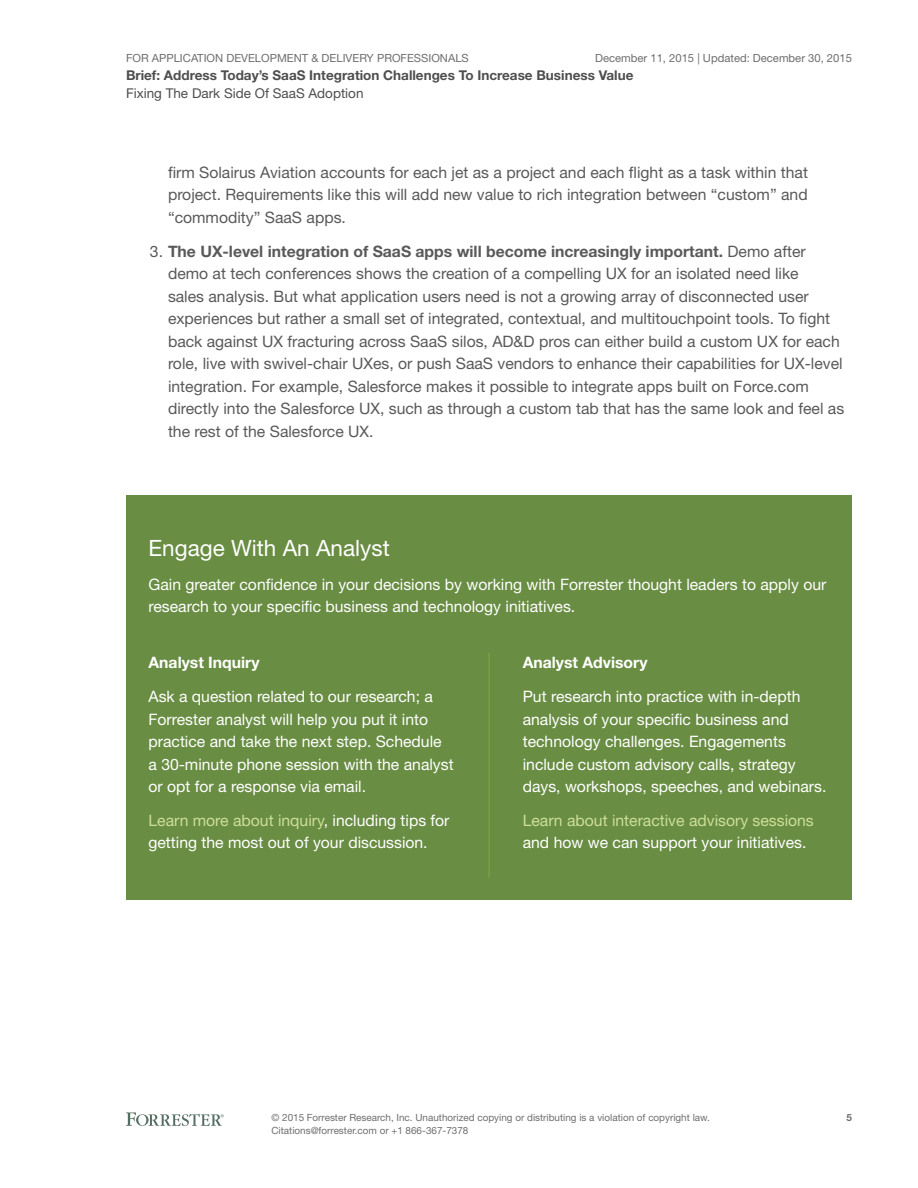
<style>
.page{position:relative;width:918px;height:1188px;background:#fff}
.page>*{position:absolute;margin:0;border:0;box-sizing:border-box;transform-origin:0 0}
.t1{font:22.5px "Helvetica Neue LT Std";color:#fff}
.t2{font:15.75px/22.5px "Helvetica Neue LT Std";color:#59595b;text-align:justify}
.t3{font:15.75px/22.5px "Helvetica Neue LT Std";color:#fff}
.t4{font:15.75px "Helvetica Neue LT Std";color:#cddf96}
.t5{font:700 15.75px "Helvetica Neue LT Std";color:#fff}
.t6{font:700 13.5px "Helvetica Neue LT Std";color:#4e4e50}
.t7{font:13.5px "Helvetica Neue LT Std";color:#4e4e50}
.t8{font:11.25px "Helvetica Neue LT Std";color:#6d6e70}
.t9{font:9.9px/12.8px "Helvetica Neue LT Std";color:#6d6e70}
.t10{font:700 9.9px "Helvetica Neue LT Std";color:#6d6e70}
.s1{font-weight:700}
.s2{color:#cddf96}
</style>
<div class="page">
<svg style="left:126px;top:1112px;width:98px;height:14px"></svg>
<div style="left:126px;top:495px;width:726px;height:405px;background:#698d43"></div>
<hr style="left:488px;top:653px;width:2px;height:225px;background:#73a145">
<p class="t8" style="left:595px;top:51px;width:258px">December 11, 2015 | Updated: December 30, 2015</p>
<p class="t8" style="left:126px;top:51px;width:344px">For Application Development &amp; Delivery Professionals</p>
<p class="t6" style="left:126px;top:67px;width:509px">Brief: Address Today’s SaaS Integration Challenges To Increase Business Value</p>
<p class="t7" style="left:126px;top:85px;width:239px">Fixing The Dark Side Of SaaS Adoption</p>
<p class="t2" style="left:168px;top:161px;width:642px">firm Solairus Aviation accounts for each jet as a project and each flight as a task within that project. Requirements like this will add new value to rich integration between “custom” and “commodity” SaaS apps.</p>
<p class="t2" style="left:168px;top:239px;width:678px;text-align:left;text-indent:-18px">3. <span class="s1">The UX-level integration of SaaS apps will become increasingly important.</span> Demo after demo at tech conferences shows the creation of a compelling UX for an isolated need like<br>sales analysis. But what application users need is not a growing array of disconnected user experiences but rather a small set of integrated, contextual, and multitouchpoint tools. To fight back against UX fracturing across SaaS silos, AD&amp;D pros can either build a custom UX for each role, live with swivel-chair UXes, or push SaaS vendors to enhance their capabilities for UX-level integration. For example, Salesforce makes it possible to integrate apps built on Force.com directly into the Salesforce UX, such as through a custom tab that has the same look and feel as the rest of the Salesforce UX.</p>
<h1 class="t1" style="left:148px;top:535px;width:243px">Engage With An Analyst</h1>
<p class="t3" style="left:148px;top:573px;width:679px">Gain greater confidence in your decisions by working with Forrester thought leaders to apply our research to your specific business and technology initiatives.</p>
<p class="t5" style="left:148px;top:653px;width:113px">Analyst Inquiry</p>
<p class="t3" style="left:148px;top:685px;width:307px">Ask a question related to our research; a Forrester analyst will help you put it into practice and take the next step. Schedule a 30-minute phone session with the analyst or opt for a response via email.</p>
<p class="t3" style="left:148px;top:808px;width:303px"><span class="s2">Learn more about inquiry</span>, including tips for getting the most out of your discussion.</p>
<p class="t5" style="left:523px;top:653px;width:126px">Analyst Advisory</p>
<p class="t3" style="left:523px;top:685px;width:305px">Put research into practice with in-depth analysis of your specific business and technology challenges. Engagements include custom advisory calls, strategy days, workshops, speeches, and webinars.</p>
<p class="t4" style="left:523px;top:811px;width:293px">Learn about interactive advisory sessions</p>
<p class="t3" style="left:523px;top:831px;width:285px">and how we can support your initiatives.</p>
<p class="t9" style="left:272px;top:1111px;width:440px">© 2015 Forrester Research, I nc. Unauthorized copying or distributing is a violation of copyright law.<br>Citations@forrester.com or +1 866-367-7378</p>
<p class="t10" style="left:846px;top:1112px;width:7px">5</p>
</div>
